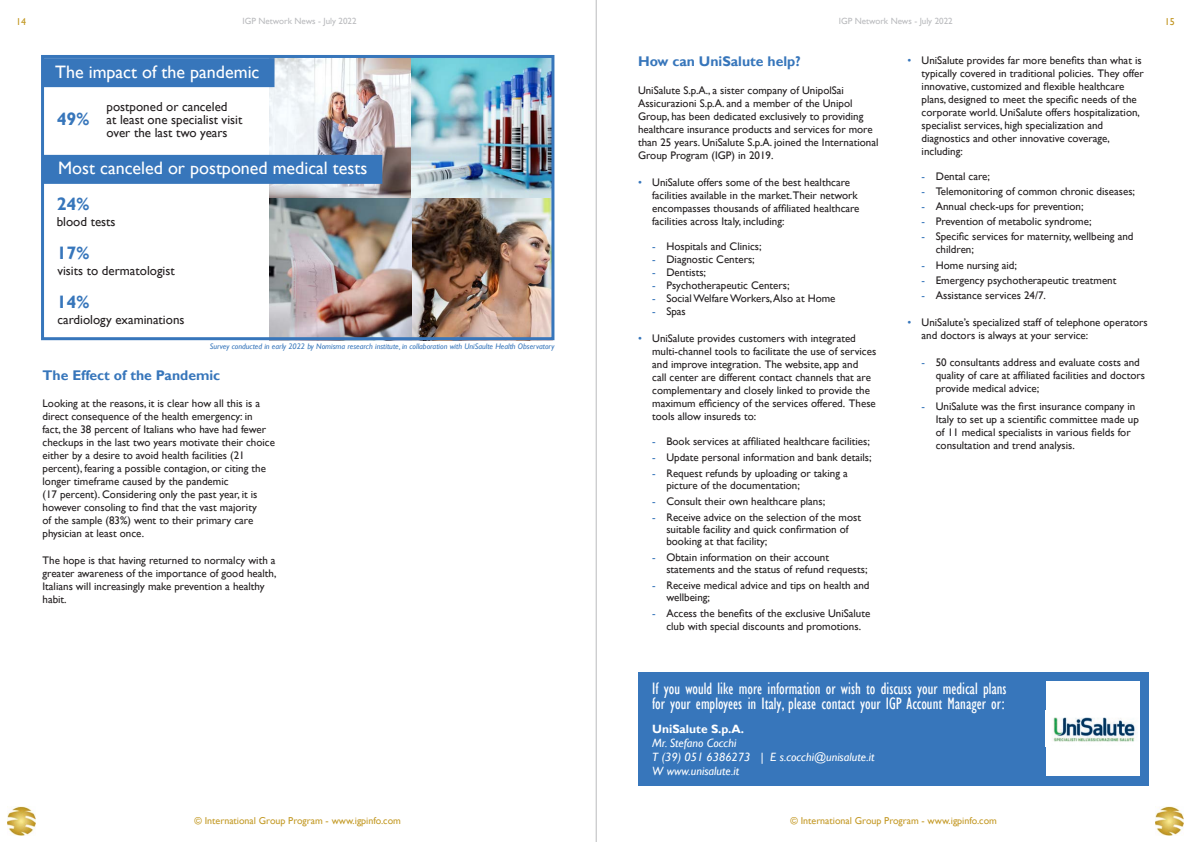
<style>
.page{position:relative;width:1191px;height:842px;background:#fff}
.page>*{position:absolute;margin:0;border:0;box-sizing:border-box;transform-origin:0 0}
.Bullets_-_No_indent{font:18px "Gill Sans";color:#fff}
.Bullets_-_No_indent-2{font:700 18px "Gill Sans";color:#3776bb}
.Article_Text{font:condensed 17px/15px "Gill Sans";color:#fff;scale:.95 1}
.Paragraph_Title{font:700 14px "Gill Sans";color:#3776bb}
.Bullets_-_No_indent-3{font:13px/13px "Gill Sans";color:#231f20}
.Article_Text-2{font:italic 12px "Gill Sans";color:#fff}
.Article_Text-3{font:700 12px "Gill Sans";color:#fff}
.Article_Text-4{font:11px/13px "Gill Sans";color:#231f20}
.Bullets{font:11px/13px "Gill Sans";color:#231f20}
.t1{font:10px "Gill Sans";color:#c39a26}
.t2{font:10px "Gill Sans";color:#c49926}
.t3{font:10px "Gill Sans";color:#c1941f}
.t4{font:9px "Gill Sans";color:#babbbe}
.Article_Text-5{font:italic 8px "Gill Sans";color:#3776bb}
.s1{color:#3776bb}
</style>
<div class="page">
<hr style="left:596px;top:0;width:1px;height:842px;background:#babbbe">
<img style="left:7px;top:806px;width:28px;height:30px">
<img style="left:1155px;top:806px;width:28px;height:30px">
<img style="left:269px;top:59px;width:281px;height:277px">
<div style="left:638px;top:672px;width:510px;height:113px;background:#3776bb"></div>
<div style="left:1046px;top:681px;width:93px;height:95px;background:#fff"></div>
<img style="left:1053px;top:717px;width:85px;height:25px">
<div style="left:43px;top:58px;width:231px;height:29px;background:#3776bb"></div>
<div style="left:43px;top:155px;width:339px;height:29px;background:#3776bb"></div>
<div style="left:41px;top:55px;width:513px;height:285px;border:3px solid #3776bb"></div>
<p class="t1" style="left:16px;top:16px;width:11px">14</p>
<p class="t4" style="left:838px;top:16px;width:115px">IGP Network News - July 2022</p>
<p class="t4" style="left:242px;top:16px;width:115px">IGP Network News - July 2022</p>
<p class="Bullets_-_No_indent" style="left:55px;top:61px;width:206px">The impact of the pandemic</p>
<p class="Bullets_-_No_indent-3" style="left:107px;top:100px;width:137px">postponed or canceled<br>at least one specialist visit over the last two years</p>
<p class="Bullets_-_No_indent-2" style="left:57px;top:108px;width:34px">49%</p>
<p class="Bullets_-_No_indent" style="left:58px;top:158px;width:311px">Most canceled or postponed medical tests</p>
<p class="Bullets_-_No_indent-2" style="left:57px;top:193px;width:34px">24%</p>
<p class="Bullets_-_No_indent-3" style="left:57px;top:215px;width:60px">blood tests</p>
<p class="Bullets_-_No_indent-2" style="left:57px;top:242px;width:34px">17%</p>
<p class="Bullets_-_No_indent-3" style="left:57px;top:265px;width:119px">visits to dermatologist</p>
<p class="Bullets_-_No_indent-3" style="left:57px;top:314px;width:129px">cardiology examinations</p>
<p class="Bullets_-_No_indent-2" style="left:57px;top:291px;width:34px">14%</p>
<p class="Article_Text-5" style="left:210px;top:342px;width:346px">Survey conducted in early 2022 by Nomisma research institute, in collaboration with UniSaulte Health Observatory</p>
<p class="Paragraph_Title" style="left:43px;top:366px;width:179px">The Effect of the Pandemic</p>
<p class="Article_Text-4" style="left:43px;top:397px;width:234px">Looking at the reasons, it is clear how all this is a direct consequence of the health emergency: in<br>fact, the 38 percent of Italians who have had fewer checkups in the last two years motivate their choice either by a desire to avoid health facilities (21 percent), fearing a possible contagion, or citing the longer timeframe caused by the pandemic<br>(17 percent). Considering only the past year, it is however consoling to find that the vast majority<br>of the sample (83%) went to their primary care physician at least once.</p>
<p class="Article_Text-4" style="left:43px;top:554px;width:235px">The hope is that having returned to normalcy with a greater awareness of the importance of good health, Italians will increasingly make prevention a healthy habit.</p>
<p class="Paragraph_Title" style="left:638px;top:53px;width:164px">How can UniSalute help?</p>
<p class="Bullets" style="left:638px;top:84px;width:242px">UniSalute S.p.A., a sister company of UnipolSai Assicurazioni S.p.A. and a member of the Unipol Group, has been dedicated exclusively to providing healthcare insurance products and services for more than 25 years. UniSalute S.p.A. joined the International Group Program (IGP) in 2019.</p>
<p class="Article_Text-4" style="left:652px;top:176px;width:209px;text-indent:-14px"><span class="s1">•</span> UniSalute offers some of the best healthcare facilities available in the market.Their network encompasses thousands of affiliated healthcare facilities across Italy, including:</p>
<p class="Article_Text-4" style="left:652px;top:240px;width:111px"><span class="s1">-</span> Hospitals and Clinics;</p>
<p class="Article_Text-4" style="left:652px;top:253px;width:104px"><span class="s1">-</span> Diagnostic Centers;</p>
<p class="Article_Text-4" style="left:652px;top:266px;width:55px"><span class="s1">-</span> Dentists;</p>
<p class="Article_Text-4" style="left:652px;top:279px;width:139px"><span class="s1">-</span> Psychotherapeutic Centers;</p>
<p class="Article_Text-4" style="left:652px;top:292px;width:185px"><span class="s1">-</span> Social Welfare Workers, Also at Home</p>
<p class="Article_Text-4" style="left:652px;top:305px;width:35px"><span class="s1">-</span> Spas</p>
<p class="Article_Text-4" style="left:652px;top:332px;width:225px;text-indent:-14px"><span class="s1">•</span> UniSalute provides customers with integrated multi-channel tools to facilitate the use of services and improve integration. The website, app and<br>call center are different contact channels that are complementary and closely linked to provide the maximum efficiency of the services offered. These tools allow insureds to:</p>
<p class="Article_Text-4" style="left:652px;top:435px;width:219px"><span class="s1">-</span> Book services at affiliated healthcare facilities;</p>
<p class="Article_Text-4" style="left:652px;top:451px;width:221px"><span class="s1">-</span> Update personal information and bank details;</p>
<p class="Article_Text-4" style="left:666px;top:468px;width:183px;line-height:12px;text-indent:-14px"><span class="s1">-</span> Request refunds by uploading or taking a picture of the documentation;</p>
<p class="Article_Text-4" style="left:652px;top:495px;width:174px"><span class="s1">-</span> Consult their own healthcare plans;</p>
<p class="Article_Text-4" style="left:666px;top:512px;width:196px;line-height:12px;text-indent:-14px"><span class="s1">-</span> Receive advice on the selection of the most suitable facility and quick confirmation of booking at that facility;</p>
<p class="Article_Text-4" style="left:666px;top:552px;width:203px;line-height:12px;text-indent:-14px"><span class="s1">-</span> Obtain information on their account statements and the status of refund requests;</p>
<p class="Article_Text-4" style="left:666px;top:580px;width:205px;line-height:12px;text-indent:-14px"><span class="s1">-</span> Receive medical advice and tips on health and wellbeing;</p>
<p class="Article_Text-4" style="left:652px;top:607px;width:220px;text-align:center"><span class="s1">-</span> Access the benefits of the exclusive UniSalute club with special discounts and promotions.</p>
<p class="Article_Text-4" style="left:921px;top:54px;width:224px;text-indent:-14px"><span class="s1">•</span> UniSalute provides far more benefits than what is typically covered in traditional policies. They offer innovative, customized and flexible healthcare plans, designed to meet the specific needs of the corporate world. UniSalute offers hospitalization, specialist services, high specialization and diagnostics and other innovative coverage, including:</p>
<p class="Article_Text-4" style="left:921px;top:170px;width:70px"><span class="s1">-</span> Dental care;</p>
<p class="Article_Text-4" style="left:921px;top:185px;width:215px"><span class="s1">-</span> Telemonitoring of common chronic diseases;</p>
<p class="Article_Text-4" style="left:921px;top:200px;width:163px"><span class="s1">-</span> Annual check-ups for prevention;</p>
<p class="Article_Text-4" style="left:921px;top:215px;width:171px"><span class="s1">-</span> Prevention of metabolic syndrome;</p>
<p class="Article_Text-4" style="left:935px;top:230px;width:199px;text-indent:-14px"><span class="s1">-</span> Specific services for maternity, wellbeing and children;</p>
<p class="Article_Text-4" style="left:921px;top:258px;width:97px"><span class="s1">-</span> Home nursing aid;</p>
<p class="Article_Text-4" style="left:921px;top:273px;width:196px"><span class="s1">-</span> Emergency psychotherapeutic treatment</p>
<p class="Article_Text-4" style="left:921px;top:288px;width:126px"><span class="s1">-</span> Assistance services 24/7.</p>
<p class="Article_Text-4" style="left:921px;top:316px;width:228px;text-indent:-14px"><span class="s1">•</span> UniSalute’s specialized staff of telephone operators and doctors is always at your service:</p>
<p class="Article_Text-4" style="left:935px;top:356px;width:211px;text-indent:-14px"><span class="s1">-</span> 50 consultants address and evaluate costs and quality of care at affiliated facilities and doctors provide medical advice;</p>
<p class="Article_Text-4" style="left:935px;top:400px;width:205px;text-indent:-14px"><span class="s1">-</span> UniSalute was the first insurance company in Italy to set up a scientific committee made up of 11 medical specialists in various fields for consultation and trend analysis.</p>
<p class="t3" style="left:1164px;top:16px;width:11px">15</p>
<p class="t1" style="left:194px;top:815px;width:208px">© International Group Program - www.igpinfo.com</p>
<p class="Article_Text" style="left:652px;top:681px;width:374px">If you would like more information or wish to discuss your medical plans for your employees in Italy, please contact your IGP Account Manager or:</p>
<p class="Article_Text-3" style="left:652px;top:721px;width:93px">UniSalute S.p.A.</p>
<p class="Article_Text-2" style="left:652px;top:736px;width:86px">Mr. Stefano Cocchi</p>
<p class="Article_Text-2" style="left:652px;top:750px;width:224px">T (39) 051 6386273 | E s.cocchi@unisalute.it</p>
<p class="Article_Text-2" style="left:652px;top:764px;width:88px">W www.unisalute.it</p>
<p class="t2" style="left:790px;top:815px;width:208px">© International Group Program - www.igpinfo.com</p>
</div>
